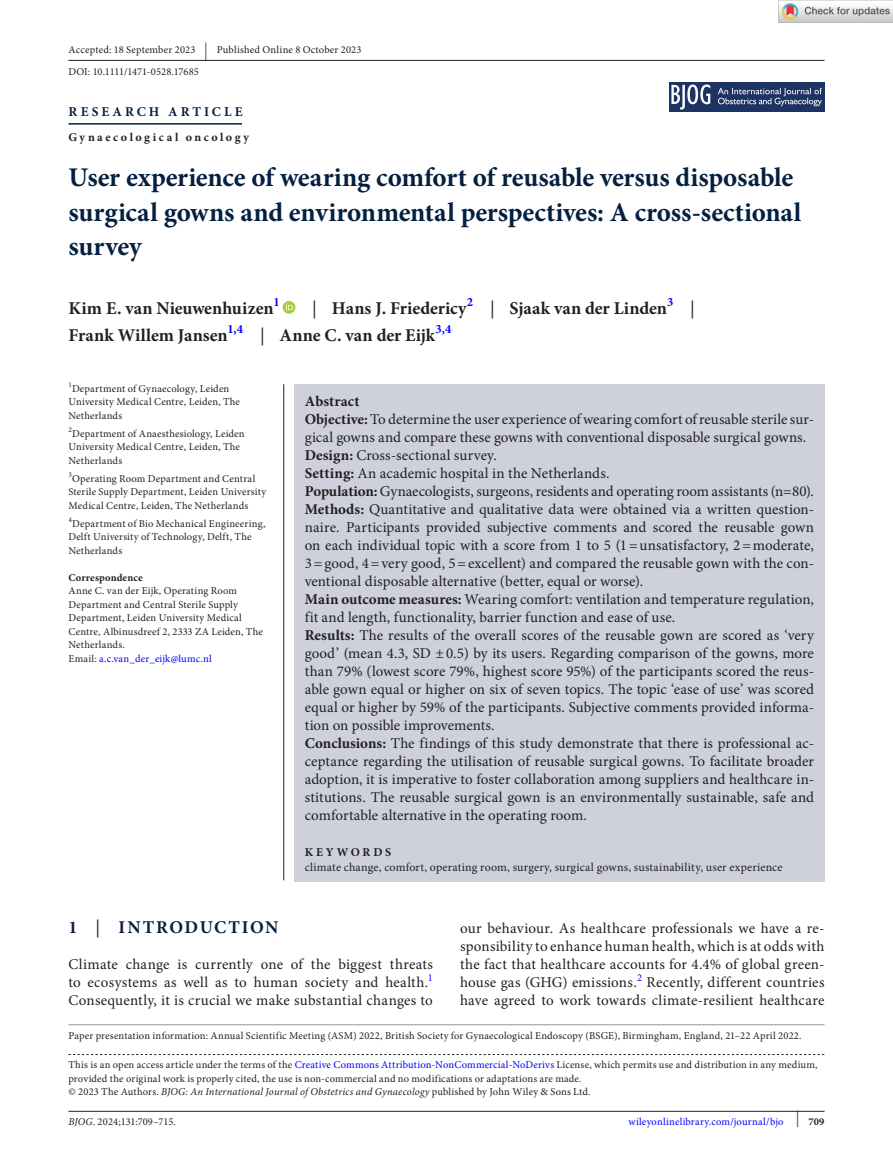
<style>
.page{position:relative;width:893px;height:1174px;background:#fff}
.page>*{position:absolute;margin:0;border:0;box-sizing:border-box;transform-origin:0 0}
.t1{font:700 27px/34.5px "Minion Pro";letter-spacing:-.005em;color:#042041}
.t2{font:700 18px "Minion Pro";letter-spacing:-.005em;color:#231f20}
.t3{font:700 18px "Minion Pro";letter-spacing:.08em;color:#042041}
.t4{font:18px "Minion Pro";color:#231f20}
.t5{font:15px/18px "Minion Pro";letter-spacing:.005em;color:#231f20}
.t6{font:700 13.5px "Minion Pro";letter-spacing:.23em;color:#042041}
.t7{font:700 12.6px "Minion Pro";color:#00f}
.t8{font:12px "Minion Pro";letter-spacing:.015em;color:#231f20}
.t9{font:700 12px "Minion Pro";letter-spacing:.21em;color:#231f20}
.t10{font:10.5px/13.5px "Minion Pro";letter-spacing:.015em;color:#231f20}
.t11{font:10.5px "Minion Pro";letter-spacing:.02em;color:#00f}
.t12{font:700 10.5px "Minion Pro";letter-spacing:.01em;color:#231f20}
.t13{font:7.35px "Minion Pro";color:#231f20}
.s1{font-size:18px}
.s2{font-weight:400}
.s3{color:#00f}
.s4{font-weight:700}
.s5{font-style:italic}
.s6{font-weight:700;color:#231f20}
</style>
<div class="page">
<hr style="left:68px;top:1111px;width:756px;height:1px;background:#231f20">
<img style="left:670px;top:82px;width:154px;height:30px">
<hr style="left:68px;top:123px;width:174px;height:2px;background:#042041">
<svg style="left:283px;top:301px;width:12px;height:13px"></svg>
<svg style="left:286px;top:303px;width:7px;height:7px"></svg>
<hr style="left:68px;top:60px;width:756px;height:1px;background:#231f20">
<svg style="left:68px;top:1054px;width:756px;height:1px"></svg>
<hr style="left:68px;top:1024px;width:756px;height:1px;background:#939598">
<div style="left:294px;top:384px;width:530px;height:497px;background:#ced0db"></div>
<hr style="left:283px;top:384px;width:1px;height:496px;background:#231f20">
<img style="left:779px;top:0;width:114px;height:23px">
<p class="t10" style="left:68px;top:39px;width:295px;line-height:21.9px">Accepted: 18 September 2023 <span class="s1">|</span> Published Online 8 October 2023<br>DOI: 10.1111/1471-0528.17685</p>
<p class="t6" style="left:69px;top:102px;width:175px">RESEARCH ARTICLE</p>
<p class="t9" style="left:68px;top:129px;width:182px">Gynaecological oncology</p>
<h1 class="t1" style="left:68px;top:160px;width:734px">User experience of wearing comfort of reusable versus disposable surgical gowns and environmental perspectives: A cross-sectional survey</h1>
<p class="t2" style="left:68px;top:295px;width:207px">Kim E. van Nieuwenhuizen</p>
<p class="t7" style="left:273px;top:293px;width:8px">1</p>
<p class="t2" style="left:312px;top:295px;width:156px"><span class="s2">|</span> Hans J. Friedericy</p>
<p class="t7" style="left:467px;top:293px;width:8px">2</p>
<p class="t2" style="left:490px;top:295px;width:178px"><span class="s2">|</span> Sjaak van der Linden</p>
<p class="t7" style="left:667px;top:293px;width:8px">3</p>
<p class="t4" style="left:690px;top:296px;width:6px">|</p>
<p class="t2" style="left:68px;top:322px;width:161px">Frank Willem Jansen</p>
<p class="t7" style="left:227px;top:320px;width:17px">1,4</p>
<p class="t2" style="left:260px;top:322px;width:176px"><span class="s2">|</span> Anne C. van der Eijk</p>
<p class="t7" style="left:435px;top:320px;width:18px">3,4</p>
<p class="t13" style="left:68px;top:380px;width:5px">1</p>
<p class="t10" style="left:68px;top:382px;width:173px;text-indent:4px">Department of Gynaecology, Leiden<br>University Medical Centre, Leiden, The<br>Netherlands</p>
<p class="t13" style="left:68px;top:425px;width:5px">2</p>
<p class="t10" style="left:68px;top:427px;width:178px;text-indent:4px">Department of Anaesthesiology, Leiden<br>University Medical Centre, Leiden, The<br>Netherlands</p>
<p class="t13" style="left:68px;top:470px;width:5px">3</p>
<p class="t10" style="left:68px;top:472px;width:199px;text-indent:4px">Operating Room Department and Central<br>Sterile Supply Department, Leiden University<br>Medical Centre, Leiden, The Netherlands</p>
<p class="t13" style="left:68px;top:515px;width:5px">4</p>
<p class="t10" style="left:68px;top:517px;width:198px;text-indent:4px">Department of Bio Mechanical Engineering,<br>Delft University of Technology, Delft, The<br>Netherlands</p>
<p class="t12" style="left:68px;top:570px;width:76px">Correspondence</p>
<p class="t10" style="left:68px;top:584px;width:196px">Anne C. van der Eijk, Operating Room Department and Central Sterile Supply Department, Leiden University Medical Centre, Albinusdreef 2, 2333 ZA Leiden, The Netherlands.<br>Email: <span class="s3">a.c.van_der_eijk@lumc.nl</span></p>
<p class="t5" style="left:305px;top:392px;width:511px"><span class="s4">Abstract<br>Objective:</span> To determine the user experience of wearing comfort of reusable sterile sur&shy;gical gowns and compare these gowns with conventional disposable surgical gowns.<br><span class="s4">Design:</span> Cross-sectional survey.<br><span class="s4">Setting:</span> An academic hospital in the Netherlands.<br><span class="s4">Population:</span> Gynaecologists, surgeons, residents and operating room assistants (n=80).<br><span class="s4">Methods:</span> Quantitative and qualitative data were obtained via a written question&shy;naire. Participants provided subjective comments and scored the reusable gown on each individual topic with a score from 1 to 5 (1=unsatisfactory, 2=moderate, 3=good, 4=very good, 5=excellent) and compared the reusable gown with the con&shy;ventional disposable alternative (better, equal or worse).<br><span class="s4">Main outcome measures:</span> Wearing comfort: ventilation and temperature regulation, fit and length, functionality, barrier function and ease of use.<br><span class="s4">Results:</span> The results of the overall scores of the reusable gown are scored as ‘very good’ (mean 4.3, SD ±0.5) by its users. Regarding comparison of the gowns, more than 79% (lowest score 79%, highest score 95%) of the participants scored the reus&shy;able gown equal or higher on six of seven topics. The topic ‘ease of use’ was scored equal or higher by 59% of the participants. Subjective comments provided informa&shy;tion on possible improvements.<br><span class="s4">Conclusions:</span> The findings of this study demonstrate that there is professional ac&shy;ceptance regarding the utilisation of reusable surgical gowns. To facilitate broader adoption, it is imperative to foster collaboration among suppliers and healthcare in&shy;stitutions. The reusable surgical gown is an environmentally sustainable, safe and comfortable alternative in the operating room.</p>
<p class="t9" style="left:305px;top:843px;width:88px">KEYWORDS</p>
<p class="t8" style="left:305px;top:859px;width:479px">climate change, comfort, operating room, surgery, surgical gowns, sustainability, user experience</p>
<p class="t3" style="left:68px;top:915px;width:212px">1 <span class="s2">|</span> INTRODUCTION</p>
<p class="t5" style="left:68px;top:955px;width:366px">Climate change is currently one of the biggest threats to ecosystems as well as to human society and health.</p>
<p class="t11" style="left:428px;top:970px;width:7px">1</p>
<p class="t5" style="left:68px;top:991px;width:366px">Consequently, it is crucial we make substantial changes to</p>
<p class="t5" style="left:460px;top:919px;width:366px;text-align:justify">our behaviour. As healthcare professionals we have a re&shy;sponsibility to enhance human health, which is at odds with the fact that healthcare accounts for 4.4% of global green&shy;house gas (GHG) emissions.</p>
<p class="t11" style="left:637px;top:970px;width:7px">2</p>
<p class="t5" style="left:460px;top:973px;width:366px;text-align:right">Recently, different countries<br>have agreed to work towards climate-resilient healthcare</p>
<p class="t10" style="left:68px;top:1028px;width:735px">Paper presentation information: Annual Scientific Meeting (ASM) 2022, British Society for Gynaecological Endoscopy (BSGE), Birmingham, England, 21–22 April 2022.</p>
<p class="t10" style="left:68px;top:1058px;width:751px">This is an open access article under the terms of the <span class="s3">Creative Commons Attribution-NonCommercial-NoDerivs</span> License, which permits use and distribution in any medium, provided the original work is properly cited, the use is non-commercial and no modifications or adaptations are made.<br>© 2023 The Authors. <span class="s5">BJOG: An International Journal of Obstetrics and Gynaecology</span> published by John Wiley &amp; Sons Ltd.</p>
<p class="t10" style="left:68px;top:1115px;width:109px"><span class="s5">BJOG</span>. 2024;131:709–715.</p>
<p class="t11" style="left:628px;top:1114px;width:198px">wileyonlinelibrary.com/journal/bjo <sup>|</sup> <span class="s6">709</span></p>
</div>
